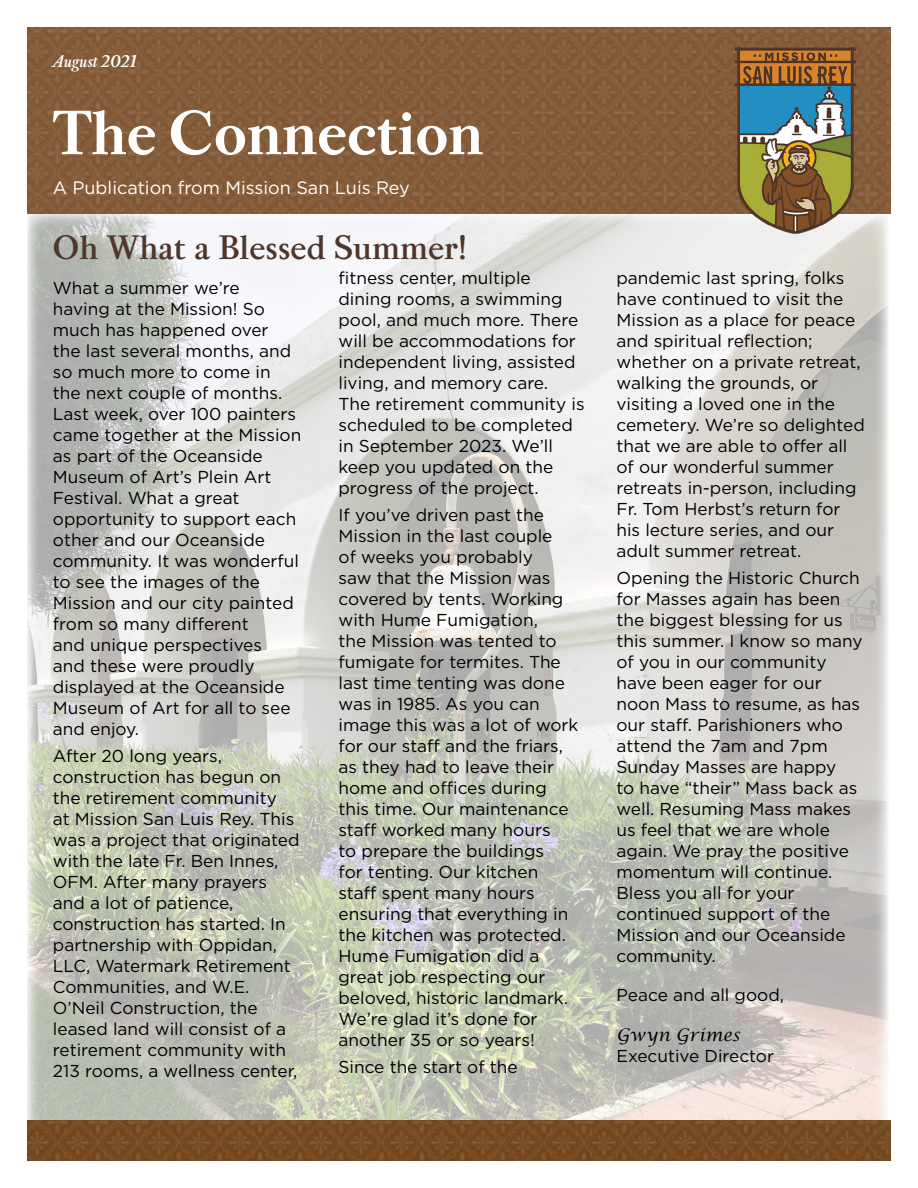
<style>
.page{position:relative;width:918px;height:1188px;background:#fff}
.page>*{position:absolute;margin:0;border:0;box-sizing:border-box;transform-origin:0 0}
.t1{font:700 66px "Pradell";color:#fff}
.t2{font:600 36px "Pradell";color:#4f362a}
.t3{font:18px "Gotham";color:#fff}
.t4{font:italic 600 18px "Pradell";color:#fff}
.t5{font:17.25px/21px "Gotham";color:#000}
.t6{font:italic 17.25px "Lucida Calligraphy";color:#000}
</style>
<div class="page">
<img style="left:27px;top:214px;width:861px;height:906px">
<img style="left:27px;top:27px;width:864px;height:187px">
<img style="left:729px;top:47px;width:136px;height:193px">
<img style="left:27px;top:1120px;width:864px;height:41px">
<p class="t4" style="left:53px;top:50px;width:86px">August 2021</p>
<h1 class="t1" style="left:53px;top:94px;width:432px">The Connection</h1>
<p class="t3" style="left:53px;top:176px;width:358px">A Publication from Mission San Luis Rey</p>
<h2 class="t2" style="left:53px;top:226px;width:416px">Oh What a Blessed Summer!</h2>
<p class="t5" style="left:53px;top:277px;width:250px">What a summer we’re<br>having at the Mission! So much has happened over<br>the last several months, and so much more to come in the next couple of months.<br>Last week, over 100 painters came together at the Mission as part of the Oceanside<br>Museum of Art’s Plein Art<br>Festival. What a great opportunity to support each other and our Oceanside community. It was wonderful to see the images of the<br>Mission and our city painted from so many different<br>and unique perspectives<br>and these were proudly displayed at the Oceanside<br>Museum of Art for all to see and enjoy.</p>
<p class="t5" style="left:53px;top:745px;width:248px">After 20 long years, construction has begun on the retirement community<br>at Mission San Luis Rey. This was a project that originated with the late Fr. Ben Innes,<br>OFM. After many prayers and a lot of patience, construction has started. In partnership with Oppidan,<br>LLC, Watermark Retirement<br>Communities, and W.E.<br>O’Neil Construction, the leased land will consist of a retirement community with<br>213 rooms, a wellness center,</p>
<p class="t5" style="left:339px;top:267px;width:248px">fitness center, multiple dining rooms, a swimming pool, and much more. There will be accommodations for independent living, assisted living, and memory care.<br>The retirement community is scheduled to be completed in September 2023. We’ll keep you updated on the progress of the project.</p>
<p class="t5" style="left:339px;top:504px;width:241px">If you’ve driven past the<br>Mission in the last couple<br>of weeks you probably<br>saw that the Mission was covered by tents. Working with Hume Fumigation,<br>the Mission was tented to fumigate for termites. The last time tenting was done was in 1985. As you can image this was a lot of work for our staff and the friars, as they had to leave their home and offices during this time. Our maintenance staff worked many hours<br>to prepare the buildings<br>for tenting. Our kitchen staff spent many hours ensuring that everything in the kitchen was protected.<br>Hume Fumigation did a great job respecting our beloved, historic landmark.<br>We’re glad it’s done for another 35 or so years!</p>
<p class="t5" style="left:339px;top:1056px;width:181px">Since the start of the</p>
<p class="t5" style="left:616px;top:267px;width:250px">pandemic last spring, folks have continued to visit the<br>Mission as a place for peace and spiritual reflection; whether on a private retreat, walking the grounds, or visiting a loved one in the cemetery. We’re so delighted that we are able to offer all of our wonderful summer retreats in-person, including<br>Fr. Tom Herbst’s return for his lecture series, and our adult summer retreat.</p>
<p class="t5" style="left:616px;top:567px;width:248px">Opening the Historic Church for Masses again has been the biggest blessing for us this summer. I know so many of you in our community have been eager for our noon Mass to resume, as has our staff. Parishioners who attend the 7am and 7pm<br>Sunday Masses are happy<br>to have “their” Mass back as well. Resuming Mass makes us feel that we are whole again. We pray the positive momentum will continue.<br>Bless you all for your continued support of the<br>Mission and our Oceanside community.</p>
<p class="t5" style="left:616px;top:984px;width:169px">Peace and all good,</p>
<p class="t6" style="left:616px;top:1025px;width:125px">Gwyn Grimes</p>
<p class="t5" style="left:616px;top:1045px;width:159px">Executive Director</p>
</div>
